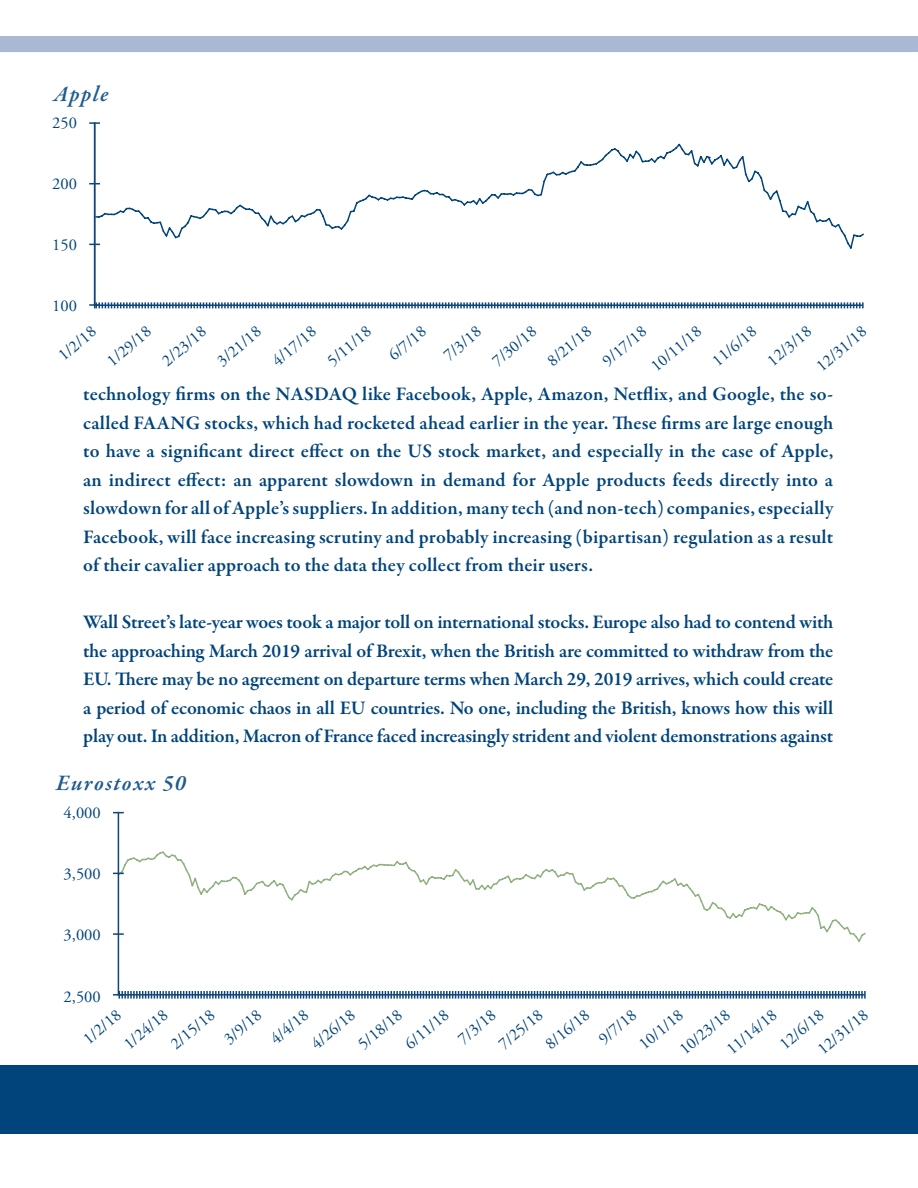
<style>
.page{position:relative;width:918px;height:1188px;background:#fff}
.page>*{position:absolute;margin:0;border:0;box-sizing:border-box;transform-origin:0 0}
.t1{font:italic 600 22.5px "Garamond Premr Pro";letter-spacing:.065em;color:#1e5b8f}
.t2{font:600 19.5px/28.5px "Garamond Premr Pro";letter-spacing:-.005em;color:#00447b;text-align:justify}
.t3{font:16.5px "Adobe Garamond Pro";color:#00447b}
</style>
<div class="page">
<div style="left:0;top:1066px;width:918px;height:68px;background:#00447b"></div>
<div style="left:0;top:36px;width:918px;height:16px;background:#a9b8d4"></div>
<svg style="left:89px;top:304px;width:775px;height:4px"></svg>
<svg style="left:93px;top:122px;width:771px;height:185px"></svg>
<svg style="left:113px;top:994px;width:753px;height:5px"></svg>
<svg style="left:117px;top:811px;width:749px;height:185px"></svg>
<p class="t1" style="left:53px;top:80px;width:57px">Apple</p>
<p class="t3" style="left:52px;top:113px;width:26px">250</p>
<p class="t3" style="left:52px;top:174px;width:26px">200</p>
<p class="t3" style="left:52px;top:235px;width:26px">150</p>
<p class="t3" style="left:52px;top:296px;width:26px">100</p>
<p class="t3" style="left:54px;top:350px;width:45px;rotate:-40deg">1/2/18</p>
<p class="t3" style="left:103px;top:355px;width:54px;rotate:-40deg">1/29/18</p>
<p class="t3" style="left:158px;top:355px;width:54px;rotate:-40deg">2/23/18</p>
<p class="t3" style="left:213px;top:355px;width:54px;rotate:-40deg">3/21/18</p>
<p class="t3" style="left:268px;top:355px;width:54px;rotate:-40deg">4/17/18</p>
<p class="t3" style="left:323px;top:355px;width:54px;rotate:-40deg">5/11/18</p>
<p class="t3" style="left:384px;top:350px;width:45px;rotate:-40deg">6/7/18</p>
<p class="t3" style="left:439px;top:350px;width:45px;rotate:-40deg">7/3/18</p>
<p class="t3" style="left:488px;top:355px;width:54px;rotate:-40deg">7/30/18</p>
<p class="t3" style="left:543px;top:355px;width:54px;rotate:-40deg">8/21/18</p>
<p class="t3" style="left:598px;top:355px;width:54px;rotate:-40deg">9/17/18</p>
<p class="t3" style="left:647px;top:360px;width:62px;rotate:-40deg">10/11/18</p>
<p class="t3" style="left:708px;top:355px;width:54px;rotate:-40deg">11/6/18</p>
<p class="t3" style="left:763px;top:355px;width:54px;rotate:-40deg">12/3/18</p>
<p class="t3" style="left:812px;top:360px;width:62px;rotate:-40deg">12/31/18</p>
<p class="t2" style="left:83px;top:380px;width:752px">technology firms on the NASDAQ like Facebook, Apple, Amazon, Netflix, and Google, the so&shy;called FAANG stocks, which had rocketed ahead earlier in the year. These firms are large enough to have a significant direct effect on the US stock market, and especially in the case of Apple, an indirect effect: an apparent slowdown in demand for Apple products feeds directly into a slowdown for all of Apple’s suppliers. In addition, many tech (and non-tech) companies, especially Facebook, will face increasing scrutiny and probably increasing (bipartisan) regulation as a result of their cavalier approach to the data they collect from their users.</p>
<p class="t2" style="left:83px;top:608px;width:752px">Wall Street’s late-year woes took a major toll on international stocks. Europe also had to contend with the approaching March 2019 arrival of Brexit, when the British are committed to withdraw from the EU. There may be no agreement on departure terms when March 29, 2019 arrives, which could create a period of economic chaos in all EU countries. No one, including the British, knows how this will play out. In addition, Macron of France faced increasingly strident and violent demonstrations against</p>
<p class="t1" style="left:56px;top:769px;width:131px">Eurostoxx 50</p>
<p class="t3" style="left:64px;top:803px;width:39px">4,000</p>
<p class="t3" style="left:64px;top:864px;width:39px">3,500</p>
<p class="t3" style="left:64px;top:925px;width:39px">3,000</p>
<p class="t3" style="left:64px;top:986px;width:39px">2,500</p>
<p class="t3" style="left:722px;top:1044px;width:62px;rotate:-40deg">11/14/18</p>
<p class="t3" style="left:775px;top:1039px;width:54px;rotate:-40deg">12/6/18</p>
<p class="t3" style="left:675px;top:1044px;width:62px;rotate:-40deg">10/23/18</p>
<p class="t3" style="left:813px;top:1044px;width:62px;rotate:-40deg">12/31/18</p>
<p class="t3" style="left:79px;top:1033px;width:45px;rotate:-40deg">1/2/18</p>
<p class="t3" style="left:120px;top:1039px;width:54px;rotate:-40deg">1/24/18</p>
<p class="t3" style="left:166px;top:1039px;width:54px;rotate:-40deg">2/15/18</p>
<p class="t3" style="left:220px;top:1033px;width:45px;rotate:-40deg">3/9/18</p>
<p class="t3" style="left:266px;top:1033px;width:45px;rotate:-40deg">4/4/18</p>
<p class="t3" style="left:307px;top:1039px;width:54px;rotate:-40deg">4/26/18</p>
<p class="t3" style="left:354px;top:1039px;width:54px;rotate:-40deg">5/18/18</p>
<p class="t3" style="left:401px;top:1039px;width:54px;rotate:-40deg">6/11/18</p>
<p class="t3" style="left:454px;top:1033px;width:45px;rotate:-40deg">7/3/18</p>
<p class="t3" style="left:494px;top:1039px;width:54px;rotate:-40deg">7/25/18</p>
<p class="t3" style="left:541px;top:1039px;width:54px;rotate:-40deg">8/16/18</p>
<p class="t3" style="left:594px;top:1033px;width:45px;rotate:-40deg">9/7/18</p>
<p class="t3" style="left:635px;top:1039px;width:54px;rotate:-40deg">10/1/18</p>
</div>
